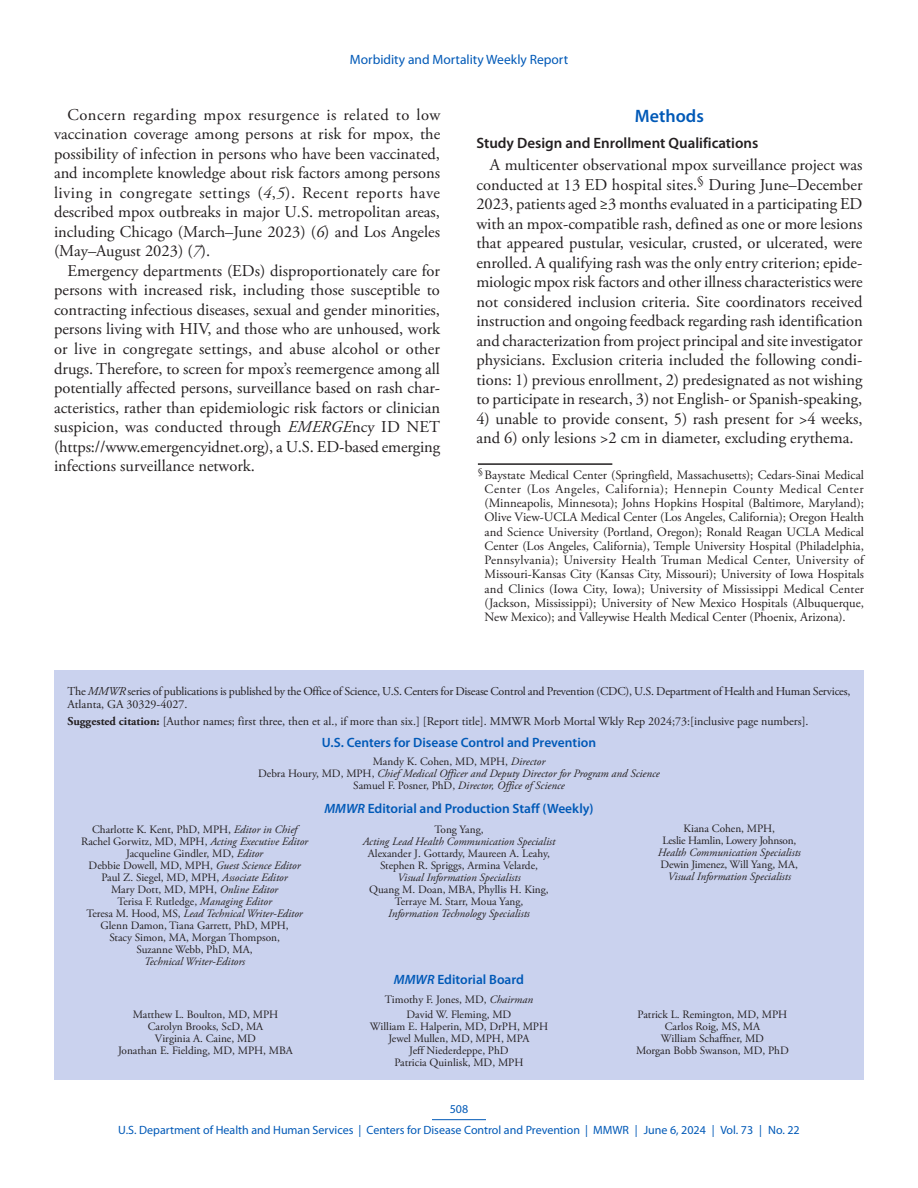
<style>
.page{position:relative;width:918px;height:1188px;background:#fff}
.page>*{position:absolute;margin:0;border:0;box-sizing:border-box;transform-origin:0 0}
.Heading_1{font:600 18px "Myriad Pro";color:#0059b7}
.Paragraph{font:16.5px/19.5px "Adobe Garamond Pro";color:#231f20;text-align:justify}
.Heading_2_after_Heading_1{font:600 15px "Myriad Pro";color:#231f20}
.t1{font:600 13.5px "Myriad Pro";color:#0059b7}
.t2{font:13.5px "Myriad Pro";color:#0059b7}
.Footnote{font:12.75px/14.2px "Adobe Garamond Pro";color:#231f20;text-align:justify}
.t3{font:12px/13.5px "Adobe Garamond Pro";letter-spacing:-.02em;color:#231f20}
.t4{font:12px "Adobe Garamond Pro";color:#231f20}
.t5{font:12px/21.8px "Myriad Pro";color:#0059b7;text-align:center}
.t6{font:11.25px/12px "Adobe Garamond Pro";color:#231f20;text-align:center}
.t7{font:italic 11.25px/12px "Adobe Garamond Pro";color:#231f20;text-align:center}
.t8{font:11.25px/12px "Adobe Garamond Pro";letter-spacing:-.02em;color:#231f20;text-align:center}
.s1{font-style:italic}
.s2{font-weight:700}
.s3{font-style:normal}
</style>
<div class="page">
<div style="left:54px;top:671px;width:810px;height:409px;background:#cad2ee"></div>
<hr style="left:432px;top:1119px;width:54px;height:1px;background:#0059b7">
<hr style="left:478px;top:463px;width:134px;height:2px;background:#231f20">
<p class="t2" style="left:350px;top:52px;width:220px">Morbidity and Mortality Weekly Report</p>
<p class="Paragraph" style="left:54px;top:106px;width:388px;text-indent:13px">Concern regarding mpox resurgence is related to low vaccination coverage among persons at risk for mpox, the possibility of infection in persons who have been vaccinated, and incomplete knowledge about risk factors among persons living in congregate settings (<span class="s1">4</span>,<span class="s1">5</span>). Recent reports have described mpox outbreaks in major U.S. metropolitan areas, including Chicago (March–June 2023) (<span class="s1">6</span>) and Los Angeles (May–August 2023) (<span class="s1">7</span>).</p>
<p class="Paragraph" style="left:54px;top:262px;width:388px;text-indent:13px">Emergency departments (EDs) disproportionately care for persons with increased risk, including those susceptible to contracting infectious diseases, sexual and gender minorities, persons living with HIV, and those who are unhoused, work or live in congregate settings, and abuse alcohol or other drugs. Therefore, to screen for mpox’s reemergence among all potentially affected persons, surveillance based on rash char&shy;acteristics, rather than epidemiologic risk factors or clinician suspicion, was conducted through <span class="s1">EMERGE</span>ncy ID NET (https://www.emergencyidnet.org), a U.S. ED-based emerging infections surveillance network.</p>
<h1 class="Heading_1" style="left:635px;top:105px;width:70px">Methods</h1>
<h2 class="Heading_2_after_Heading_1" style="left:476px;top:135px;width:283px">Study Design and Enrollment Qualifications</h2>
<p class="Paragraph" style="left:476px;top:156px;width:388px;text-indent:14px">A multicenter observational mpox surveillance project was conducted at 13 ED hospital sites.<sup>§</sup> During June–December 2023, patients aged ≥3 months evaluated in a participating ED with an mpox-compatible rash, defined as one or more lesions that appeared pustular, vesicular, crusted, or ulcerated, were enrolled. A qualifying rash was the only entry criterion; epide&shy;miologic mpox risk factors and other illness characteristics were not considered inclusion criteria. Site coordinators received instruction and ongoing feedback regarding rash identification and characterization from project principal and site investigator physicians. Exclusion criteria included the following condi&shy;tions: 1) previous enrollment, 2) predesignated as not wishing to participate in research, 3) not English- or Spanish-speaking,</p>
<p class="Paragraph" style="left:476px;top:409px;width:388px">4) unable to provide consent, 5) rash present for &gt;4 weeks, and 6) only lesions &gt;2 cm in diameter, excluding erythema.</p>
<p class="Footnote" style="left:485px;top:468px;width:381px;text-indent:-7px"><sup>§</sup> Baystate Medical Center (Springfield, Massachusetts); Cedars-Sinai Medical Center (Los Angeles, California); Hennepin County Medical Center (Minneapolis, Minnesota); Johns Hopkins Hospital (Baltimore, Maryland); Olive View-UCLA Medical Center (Los Angeles, California); Oregon Health and Science University (Portland, Oregon); Ronald Reagan UCLA Medical Center (Los Angeles, California), Temple University Hospital (Philadelphia, Pennsylvania); University Health Truman Medical Center, University of Missouri-Kansas City (Kansas City, Missouri); University of Iowa Hospitals and Clinics (Iowa City, Iowa); University of Mississippi Medical Center (Jackson, Mississippi); University of New Mexico Hospitals (Albuquerque, New Mexico); and Valleywise Health Medical Center (Phoenix, Arizona).</p>
<p class="t3" style="left:67px;top:685px;width:784px">The <span class="s1">MMWR</span> series of publications is published by the Office of Science, U.S. Centers for Disease Control and Prevention (CDC), U.S. Department of Health and Human Services,<br>Atlanta, GA 30329-4027.</p>
<p class="t4" style="left:67px;top:714px;width:743px"><span class="s2">Suggested citation:</span> [Author names; first three, then et al., if more than six.] [Report title]. MMWR Morb Mortal Wkly Rep 2024;73:[inclusive page numbers].</p>
<p class="t1" style="left:322px;top:735px;width:276px">U.S. Centers for Disease Control and Prevention</p>
<p class="t7" style="left:258px;top:756px;width:403px"><span class="s3">Mandy K. Cohen, MD, MPH,</span> Director<br><span class="s3">Debra Houry, MD, MPH,</span> Chief Medical Officer and Deputy Director for Program and Science<br><span class="s3">Samuel F. Posner, PhD,</span> Director, Office of Science</p>
<p class="t1" style="left:324px;top:801px;width:271px"><span class="s1">MMWR</span> Editorial and Production Staff (Weekly)</p>
<p class="t6" style="left:81px;top:824px;width:228px">Charlotte K. Kent, PhD, MPH, <span class="s1">Editor in Chief </span>Rachel Gorwitz, MD, MPH, <span class="s1">Acting Executive Editor </span>Jacqueline Gindler, MD, <span class="s1">Editor<br></span>Debbie Dowell, MD, MPH, <span class="s1">Guest Science Editor </span>Paul Z. Siegel, MD, MPH, <span class="s1">Associate Editor<br></span>Mary Dott, MD, MPH, <span class="s1">Online Editor<br></span>Terisa F. Rutledge, <span class="s1">Managing Editor<br></span>Teresa M. Hood, MS, <span class="s1">Lead Technical Writer-Editor </span>Glenn Damon, Tiana Garrett, PhD, MPH,<br>Stacy Simon, MA, Morgan Thompson,<br>Suzanne Webb, PhD, MA,</p>
<p class="t7" style="left:144px;top:956px;width:103px">Technical Writer-Editors</p>
<p class="t8" style="left:662px;top:823px;width:135px">Kiana Cohen, MPH,<br>Leslie Hamlin, Lowery Johnson,</p>
<p class="t7" style="left:658px;top:847px;width:145px">Health Communication Specialists</p>
<p class="t8" style="left:661px;top:859px;width:139px">Dewin Jimenez, Will Yang, MA,</p>
<p class="t7" style="left:668px;top:871px;width:125px">Visual Information Specialists</p>
<p class="t6" style="left:434px;top:824px;width:51px">Tong Yang,</p>
<p class="t7" style="left:363px;top:836px;width:194px">Acting Lead Health Communication Specialist</p>
<p class="t6" style="left:368px;top:848px;width:184px">Alexander J. Gottardy, Maureen A. Leahy,<br>Stephen R. Spriggs, Armina Velarde,</p>
<p class="t7" style="left:397px;top:872px;width:125px">Visual Information Specialists</p>
<p class="t6" style="left:369px;top:884px;width:181px">Quang M. Doan, MBA, Phyllis H. King,<br>Terraye M. Starr, Moua Yang,</p>
<p class="t7" style="left:388px;top:908px;width:143px">Information Technology Specialists</p>
<p class="t1" style="left:394px;top:972px;width:132px"><span class="s1">MMWR</span> Editorial Board</p>
<p class="t6" style="left:385px;top:994px;width:150px">Timothy F. Jones, MD, <span class="s1">Chairman</span></p>
<p class="t6" style="left:118px;top:1008px;width:176px">Matthew L. Boulton, MD, MPH<br>Carolyn Brooks, ScD, MA<br>Virginia A. Caine, MD<br>Jonathan E. Fielding, MD, MPH, MBA</p>
<p class="t6" style="left:370px;top:1008px;width:180px">David W. Fleming, MD<br>William E. Halperin, MD, DrPH, MPH<br>Jewel Mullen, MD, MPH, MPA<br>Jeff Niederdeppe, PhD<br>Patricia Quinlisk, MD, MPH</p>
<p class="t6" style="left:636px;top:1008px;width:154px">Patrick L. Remington, MD, MPH<br>Carlos Roig, MS, MA<br>William Schaffner, MD<br>Morgan Bobb Swanson, MD, PhD</p>
<p class="t5" style="left:118px;top:1098px;width:683px">508<br>U.S. Department of Health and Human Services | Centers for Disease Control and Prevention | MMWR | June 6, 2024 | Vol. 73 | No. 22</p>
</div>
